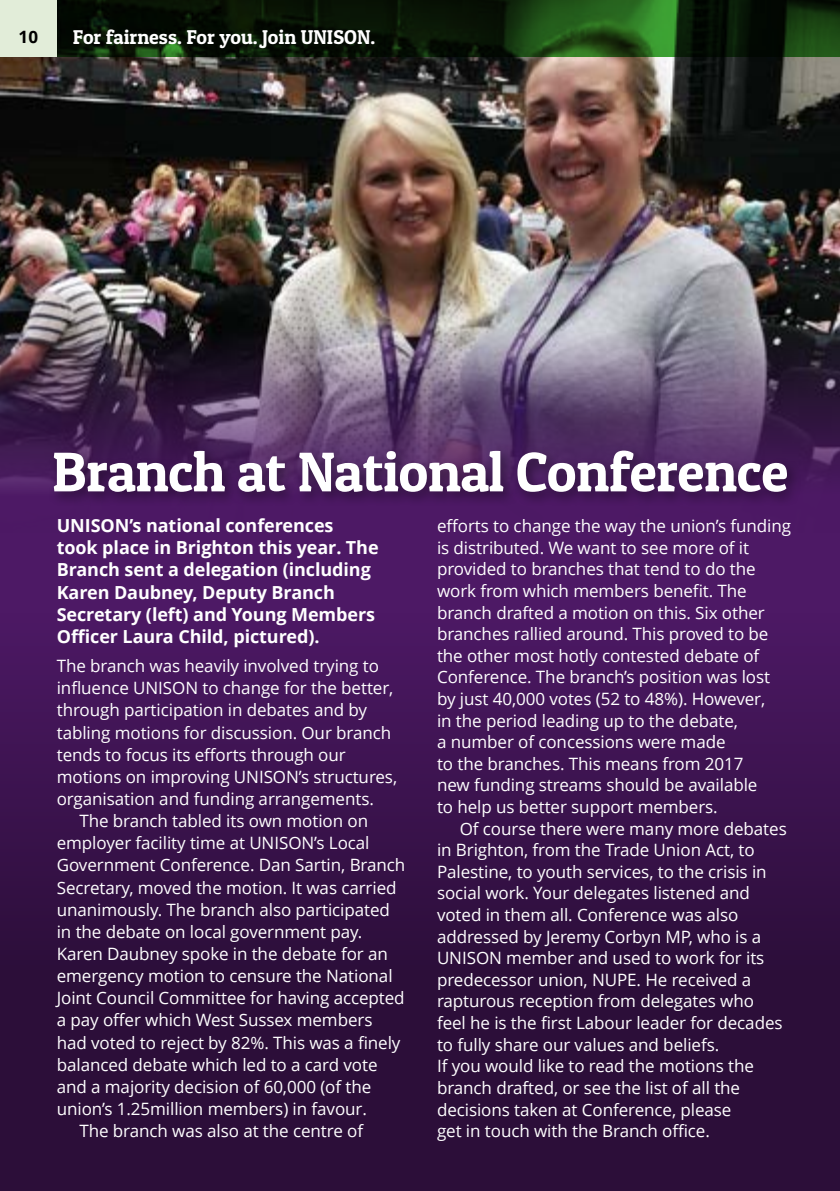
<style>
.page{position:relative;width:840px;height:1191px;background:#fff}
.page>*{position:absolute;margin:0;border:0;box-sizing:border-box;transform-origin:0 0}
.Heading{font:56px "Patua One";letter-spacing:-.01em;color:#fff}
.t1{font:20px "Patua One";color:#fff}
.Introduction_paragra{font:700 18px/22.2px "Open Sans";letter-spacing:-.005em;color:#fff}
.Main_body_text{font:17px/21.6px "Open Sans";letter-spacing:-.005em;color:#fff}
.t2{font:700 17px "Open Sans";color:#000}
</style>
<div class="page">
<div style="left:0;top:57px;width:839px;height:1134px;background:#4d1965"></div>
<img style="left:0;top:57px;width:839px;height:431px">
<svg style="left:57px;top:0;width:782px;height:57px;background:#0f260a"></svg>
<div style="left:0;top:0;width:57px;height:57px;background:#e2edd9"></div>
<div style="left:0;top:597px;width:839px;height:594px;background:linear-gradient(to bottom,#491760,#240b2f)"></div>
<div style="left:47px;top:444px;width:753px;height:62px;background:#000;opacity:.41"></div>
<p class="t2" style="left:19px;top:27px;width:21px">10</p>
<p class="t1" style="left:73px;top:25px;width:304px">For fairness. For you. Join UNISON.</p>
<p class="Heading" style="left:52px;top:437px;width:737px">Branch at National Conference</p>
<p class="Introduction_paragra" style="left:57px;top:515px;width:323px">UNISON’s national conferences took place in Brighton this year. The Branch sent a delegation (including Karen Daubney, Deputy Branch Secretary (left) and Young Members Officer Laura Child, pictured).</p>
<p class="Main_body_text" style="left:57px;top:655px;width:342px;line-height:22.2px">The branch was heavily involved trying to influence UNISON to change for the better, through participation in debates and by tabling motions for discussion. Our branch tends to focus its efforts through our motions on improving UNISON’s structures, organisation and funding arrangements.</p>
<p class="Main_body_text" style="left:57px;top:810px;width:350px;line-height:22.2px;text-indent:23px">The branch tabled its own motion on employer facility time at UNISON’s Local Government Conference. Dan Sartin, Branch Secretary, moved the motion. It was carried unanimously. The branch also participated in the debate on local government pay.<br>Karen Daubney spoke in the debate for an emergency motion to censure the National Joint Council Committee for having accepted a pay offer which West Sussex members had voted to reject by 82%. This was a finely balanced debate which led to a card vote and a majority decision of 60,000 (of the union’s 1.25million members) in favour.</p>
<p class="Main_body_text" style="left:79px;top:1120px;width:285px">The branch was also at the centre of</p>
<p class="Main_body_text" style="left:437px;top:515px;width:355px">efforts to change the way the union’s funding is distributed. We want to see more of it provided to branches that tend to do the work from which members benefit. The branch drafted a motion on this. Six other branches rallied around. This proved to be the other most hotly contested debate of Conference. The branch’s position was lost by just 40,000 votes (52 to 48%). However,<br>in the period leading up to the debate,<br>a number of concessions were made<br>to the branches. This means from 2017<br>new funding streams should be available<br>to help us better support members.</p>
<p class="Main_body_text" style="left:437px;top:818px;width:351px;text-indent:23px">Of course there were many more debates in Brighton, from the Trade Union Act, to Palestine, to youth services, to the crisis in social work. Your delegates listened and voted in them all. Conference was also addressed by Jeremy Corbyn MP, who is a UNISON member and used to work for its predecessor union, NUPE. He received a rapturous reception from delegates who feel he is the first Labour leader for decades to fully share our values and beliefs.</p>
<p class="Main_body_text" style="left:437px;top:1055px;width:318px">If you would like to read the motions the branch drafted, or see the list of all the decisions taken at Conference, please get in touch with the Branch office.</p>
</div>
